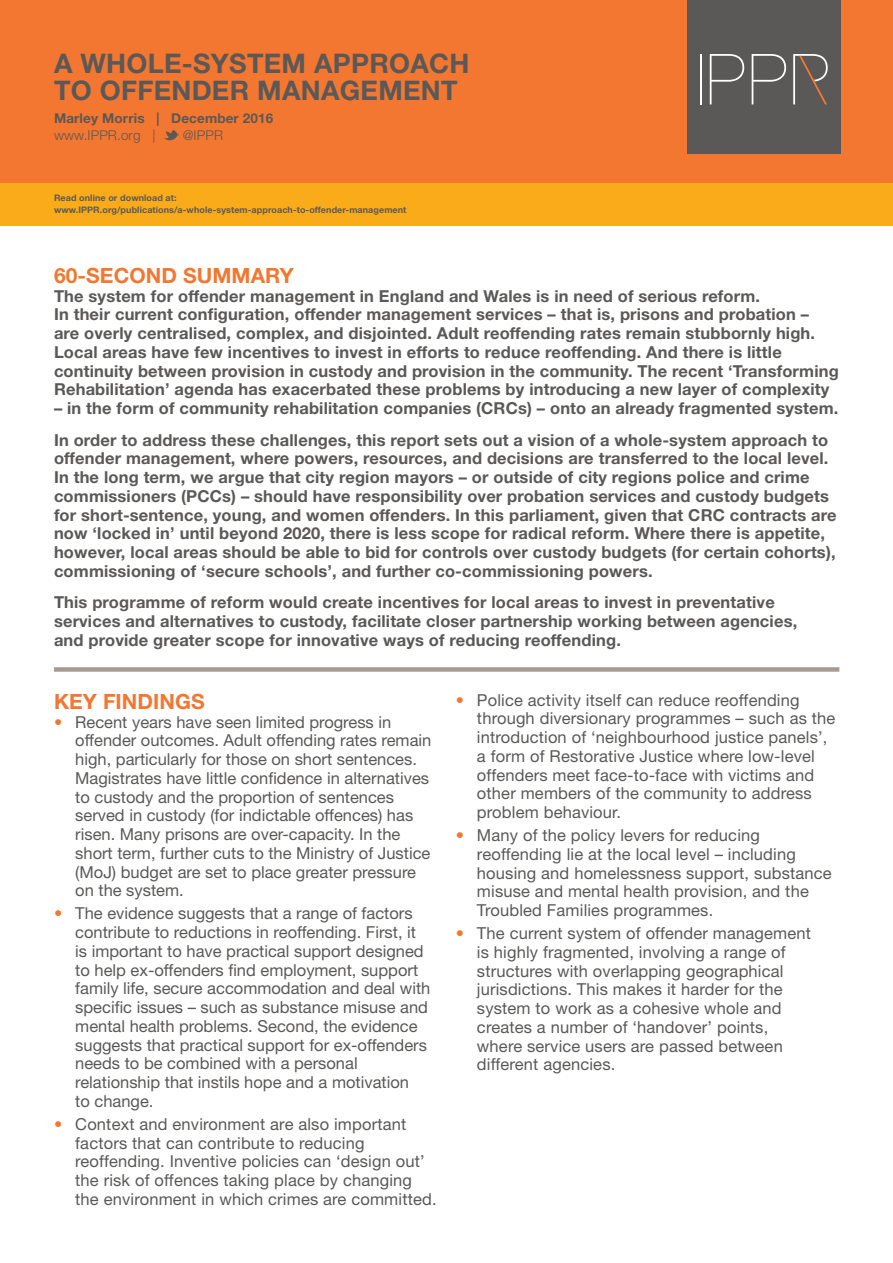
<style>
.page{position:relative;width:893px;height:1263px;background:#fff}
.page>*{position:absolute;margin:0;border:0;box-sizing:border-box;transform-origin:0 0}
.Sum_title{font:700 27px/27px "Helvetica Neue LT Std";letter-spacing:.01em;color:#5a5958}
.Subhead_1__first{font:700 21px "Helvetica Neue LT Std";letter-spacing:.005em;color:#f37730}
.Subhead_1{font:700 21px "Helvetica Neue LT Std";letter-spacing:.005em;color:#f37730}
.t1{font:16.5px/18.8px "Helvetica Neue LT Std";letter-spacing:.01em;color:#5a5958}
.Body_para{font:700 16.5px/18.8px "Helvetica Neue LT Std";letter-spacing:.01em;color:#5a5958}
.Body_para__60s_last{font:700 16.5px/18.8px "Helvetica Neue LT Std";letter-spacing:.01em;color:#5a5958}
.Sum_authors{font:700 13.5px "Helvetica Neue LT Std";letter-spacing:.01em;color:#5a5958}
.Sum_website_tweet{font:300 13.5px "Helvetica Neue LT Std";letter-spacing:.01em;color:#5a5958}
.Sum_pub_link{font:700 9px/12px "Helvetica Neue LT Std";letter-spacing:.01em;color:#5a5958}
.s1{color:#f37730}
</style>
<div class="page">
<div style="left:0;top:30px;width:893px;height:195px;background:#faab1a"></div>
<div style="left:0;top:0;width:893px;height:183px;background:#f37730"></div>
<svg style="left:163px;top:130px;width:16px;height:11px"></svg>
<div style="left:687px;top:0;width:153px;height:153px;background:#5a5958"></div>
<hr style="left:700px;top:54px;width:2px;height:50px;background:#fff">
<svg style="left:752px;top:54px;width:34px;height:50px"></svg>
<svg style="left:710px;top:54px;width:34px;height:50px"></svg>
<svg style="left:793px;top:54px;width:35px;height:50px"></svg>
<div style="left:54px;top:667px;width:785px;height:5px;background:#a79b91"></div>
<p class="Sum_title" style="left:54px;top:50px;width:417px">A WHOLE-SYSTEM APPROACH<br>TO OFFENDER MANAGEMENT</p>
<p class="Sum_authors" style="left:54px;top:110px;width:221px">Marley Morris | December 2016</p>
<p class="Sum_website_tweet" style="left:54px;top:127px;width:103px">www.IPPR.org |</p>
<p class="Sum_website_tweet" style="left:183px;top:127px;width:42px">@IPPR</p>
<p class="Sum_pub_link" style="left:54px;top:192px;width:354px">Read online or download at: www.IPPR.org/publications/a-whole-system-approach-to-offender-management</p>
<p class="Subhead_1__first" style="left:54px;top:262px;width:241px">60-SECOND SUMMARY</p>
<p class="Body_para" style="left:54px;top:286px;width:786px">The system for offender management in England and Wales is in need of serious reform.<br>In their current configuration, offender management services – that is, prisons and probation –<br>are overly centralised, complex, and disjointed. Adult reoffending rates remain stubbornly high.<br>Local areas have few incentives to invest in efforts to reduce reoffending. And there is little continuity between provision in custody and provision in the community. The recent ‘Transforming Rehabilitation’ agenda has exacerbated these problems by introducing a new layer of complexity</p>
<p class="Body_para" style="left:54px;top:398px;width:786px">– in the form of community rehabilitation companies (CRCs) – onto an already fragmented system.</p>
<p class="Body_para" style="left:54px;top:430px;width:784px">In order to address these challenges, this report sets out a vision of a whole-system approach to offender management, where powers, resources, and decisions are transferred to the local level.<br>In the long term, we argue that city region mayors – or outside of city regions police and crime commissioners (PCCs) – should have responsibility over probation services and custody budgets for short-sentence, young, and women offenders. In this parliament, given that CRC contracts are now ‘locked in’ until beyond 2020, there is less scope for radical reform. Where there is appetite, however, local areas should be able to bid for controls over custody budgets (for certain cohorts), commissioning of ‘secure schools’, and further co-commissioning powers.</p>
<p class="Body_para__60s_last" style="left:54px;top:593px;width:745px">This programme of reform would create incentives for local areas to invest in preventative services and alternatives to custody, facilitate closer partnership working between agencies, and provide greater scope for innovative ways of reducing reoffending.</p>
<p class="Subhead_1" style="left:54px;top:688px;width:152px">KEY FINDINGS</p>
<p class="t1" style="left:75px;top:712px;width:358px;text-indent:-21px"><span class="s1">•</span> Recent years have seen limited progress in offender outcomes. Adult offending rates remain high, particularly for those on short sentences.<br>Magistrates have little confidence in alternatives to custody and the proportion of sentences served in custody (for indictable offences) has risen. Many prisons are over-capacity. In the short term, further cuts to the Ministry of Justice (MoJ) budget are set to place greater pressure on the system.</p>
<p class="t1" style="left:75px;top:904px;width:357px;text-indent:-21px"><span class="s1">•</span> The evidence suggests that a range of factors contribute to reductions in reoffending. First, it is important to have practical support designed to help ex-offenders find employment, support family life, secure accommodation and deal with specific issues – such as substance misuse and mental health problems. Second, the evidence suggests that practical support for ex-offenders needs to be combined with a personal relationship that instils hope and a motivation<br>to change.</p>
<p class="t1" style="left:75px;top:1114px;width:363px;text-indent:-21px"><span class="s1">•</span> Context and environment are also important factors that can contribute to reducing reoffending. Inventive policies can ‘design out’ the risk of offences taking place by changing the environment in which crimes are committed.</p>
<p class="t1" style="left:477px;top:690px;width:360px;text-indent:-21px"><span class="s1">•</span> Police activity itself can reduce reoffending through diversionary programmes – such as the introduction of ‘neighbourhood justice panels’, a form of Restorative Justice where low-level offenders meet face-to-face with victims and other members of the community to address problem behaviour.</p>
<p class="t1" style="left:477px;top:826px;width:356px;text-indent:-21px"><span class="s1">•</span> Many of the policy levers for reducing reoffending lie at the local level – including housing and homelessness support, substance misuse and mental health provision, and the Troubled Families programmes.</p>
<p class="t1" style="left:477px;top:924px;width:335px;text-indent:-21px"><span class="s1">•</span> The current system of offender management is highly fragmented, involving a range of structures with overlapping geographical jurisdictions. This makes it harder for the system to work as a cohesive whole and creates a number of ‘handover’ points, where service users are passed between different agencies.</p>
</div>
